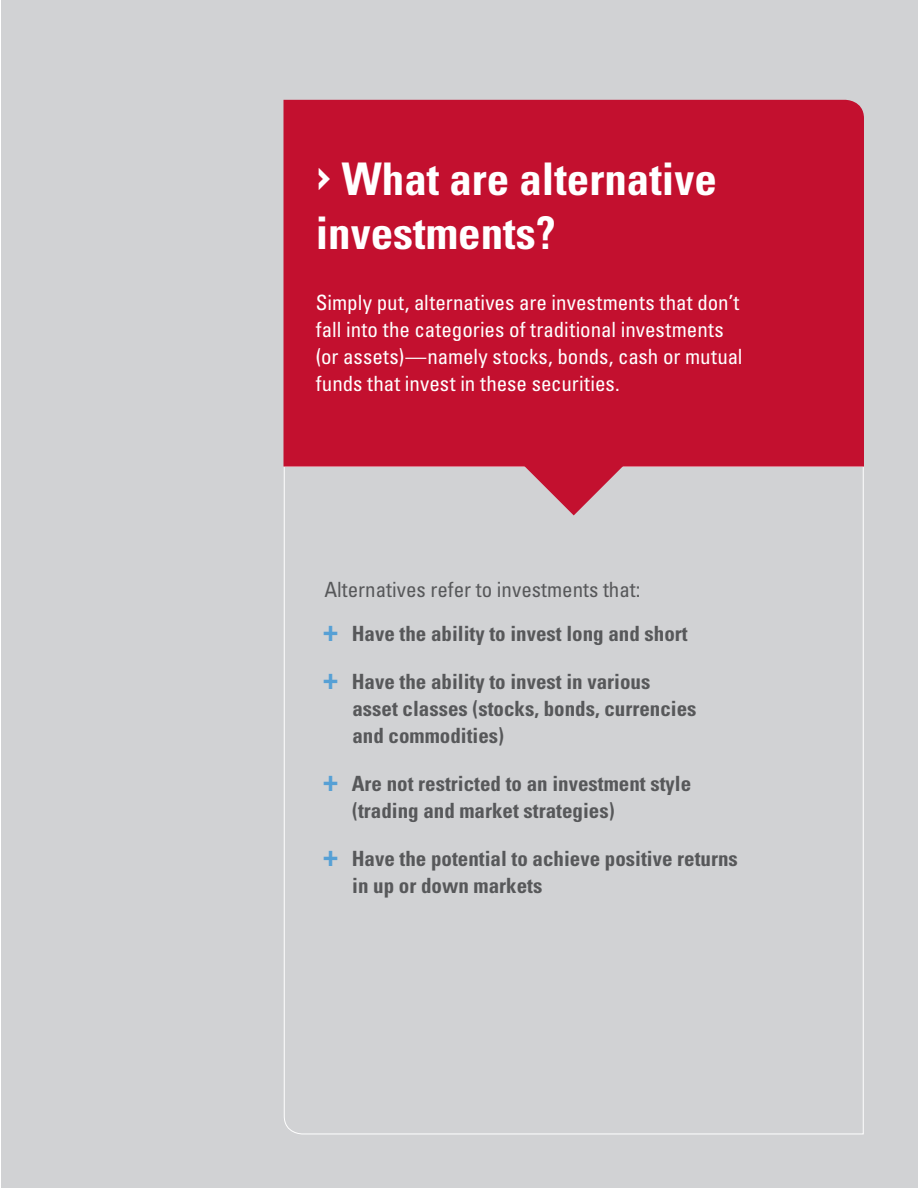
<style>
.page{position:relative;width:918px;height:1188px;background:#fff}
.page>*{position:absolute;margin:0;border:0;box-sizing:border-box;transform-origin:0 0}
.t1{font:700 condensed 45px/54px "Univers LT Std";color:#fff}
.t2{font:700 condensed 21px/27px "Univers LT Std";color:#57585a}
.t3{font:condensed 21px/27px "Univers LT Std";color:#fff}
.t4{font:condensed 21px/43.5px "Univers LT Std";color:#57585a}
.s1{font-family:"DIN Pro";font-stretch:normal}
.s2{font-weight:700;font-size:30px;color:#56a0d5}
.s3{font-weight:700}
.s4{font-size:30px;color:#56a0d5}
</style>
<div class="page">
<div style="left:2px;top:0;width:916px;height:1188px;background:#d1d2d4"></div>
<svg style="left:284px;top:467px;width:580px;height:668px"></svg>
<div style="left:283px;top:99px;width:581px;height:368px;background:#c3102f"></div>
<svg style="left:521px;top:410px;width:106px;height:106px"></svg>
<h1 class="t1" style="left:316px;top:152px;width:403px"><span class="s1">›</span> What are alternative investments?</h1>
<p class="t3" style="left:316px;top:288px;width:428px">Simply put, alternatives are investments that don’t fall into the categories of traditional investments (or assets)—namely stocks, bonds, cash or mutual funds that invest in these securities.</p>
<p class="t4" style="left:323px;top:568px;width:366px">Alternatives refer to investments that:<br><span class="s2">+</span> <span class="s3">Have the ability to invest long and short</span></p>
<p class="t2" style="left:352px;top:668px;width:346px;text-indent:-29px"><span class="s4">+</span> Have the ability to invest in various asset classes (stocks, bonds, currencies and commodities)</p>
<p class="t2" style="left:352px;top:770px;width:341px;text-indent:-29px"><span class="s4">+</span> Are not restricted to an investment style (trading and market strategies)</p>
<p class="t2" style="left:352px;top:845px;width:387px;text-indent:-29px"><span class="s4">+</span> Have the potential to achieve positive returns in up or down markets</p>
</div>
